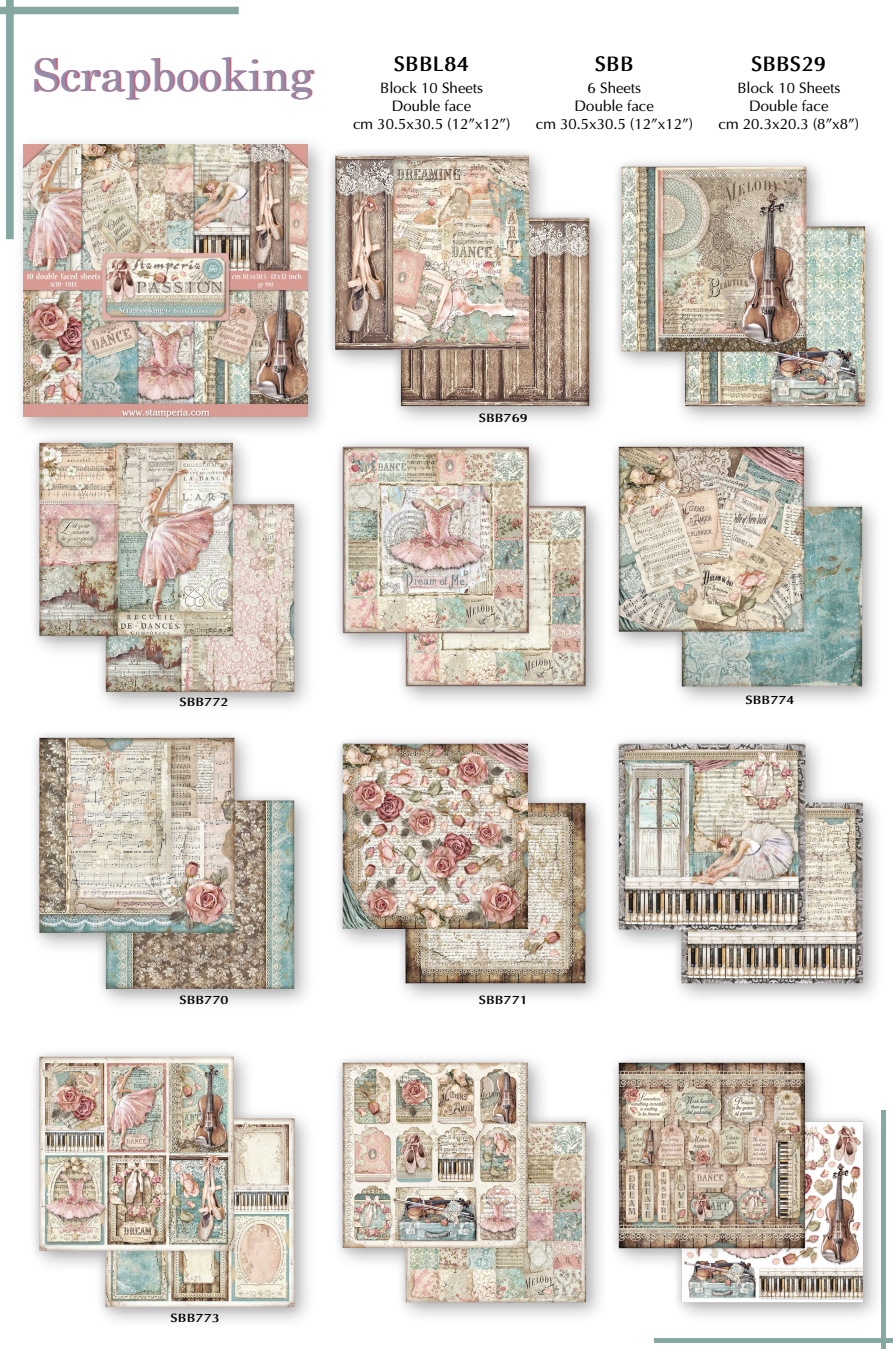
<style>
.page{position:relative;width:893px;height:1350px;background:#fff}
.page>*{position:absolute;margin:0;border:0;box-sizing:border-box;transform-origin:0 0}
.t1{font:45px "Century";color:#bd667b}
.t2{font:700 21px "Optima";color:#000}
.t3{font:15px/18px "Optima";color:#000;text-align:center}
.t4{font:700 12px "Optima";color:#000;scale:1.12 1}
</style>
<div class="page">
<div style="left:0;top:7px;width:239px;height:7px;background:#86a7a2"></div>
<div style="left:7px;top:0;width:6px;height:238px;background:#86a7a2"></div>
<div style="left:6px;top:0;width:8px;height:239px;border:2px solid #86a7a2"></div>
<div style="left:654px;top:1338px;width:239px;height:5px;background:#86a7a2"></div>
<div style="left:881px;top:1110px;width:5px;height:239px;background:#86a7a2"></div>
<div style="left:13px;top:134px;width:317px;height:305px;background:#000;opacity:.3"></div>
<img style="left:23px;top:145px;width:285px;height:272px">
<div style="left:321px;top:144px;width:291px;height:286px;background:#fefefe"></div>
<img style="left:321px;top:151px;width:282px;height:269px">
<img style="left:616px;top:162px;width:263px;height:258px">
<div style="left:26px;top:431px;width:291px;height:285px;background:#fdfdfd"></div>
<img style="left:34px;top:439px;width:274px;height:267px">
<img style="left:338px;top:442px;width:263px;height:259px">
<img style="left:614px;top:442px;width:262px;height:259px">
<img style="left:34px;top:733px;width:274px;height:269px">
<img style="left:338px;top:739px;width:262px;height:259px">
<img style="left:614px;top:739px;width:263px;height:259px">
<img style="left:34px;top:1052px;width:274px;height:269px">
<img style="left:338px;top:1058px;width:263px;height:259px">
<div style="left:606px;top:1050px;width:280px;height:277px;background:#000;opacity:.3"></div>
<img style="left:606px;top:1050px;width:272px;height:271px">
<h1 class="t1" style="left:33px;top:37px;width:283px">Scrapbooking</h1>
<h2 class="t2" style="left:394px;top:51px;width:77px">SBBL84</h2>
<p class="t3" style="left:353px;top:115px;width:159px">cm 30.5x30.5 (12”x12”)</p>
<p class="t3" style="left:380px;top:79px;width:104px">Block 10 Sheets<br>Double face</p>
<h2 class="t2" style="left:595px;top:51px;width:40px">SBB</h2>
<p class="t3" style="left:575px;top:79px;width:81px">6 Sheets<br>Double face</p>
<p class="t3" style="left:536px;top:115px;width:159px">cm 30.5x30.5 (12”x12”)</p>
<h2 class="t2" style="left:751px;top:51px;width:77px">SBBS29</h2>
<p class="t3" style="left:737px;top:79px;width:104px">Block 10 Sheets<br>Double face</p>
<p class="t3" style="left:719px;top:115px;width:142px">cm 20.3x20.3 (8”x8”)</p>
<p class="t4" style="left:179px;top:694px;width:45px">SBB772</p>
<p class="t4" style="left:479px;top:410px;width:45px">SBB769</p>
<p class="t4" style="left:745px;top:693px;width:45px">SBB774</p>
<p class="t4" style="left:179px;top:993px;width:45px">SBB770</p>
<p class="t4" style="left:479px;top:993px;width:45px">SBB771</p>
<p class="t4" style="left:171px;top:1311px;width:45px">SBB773</p>
</div>
